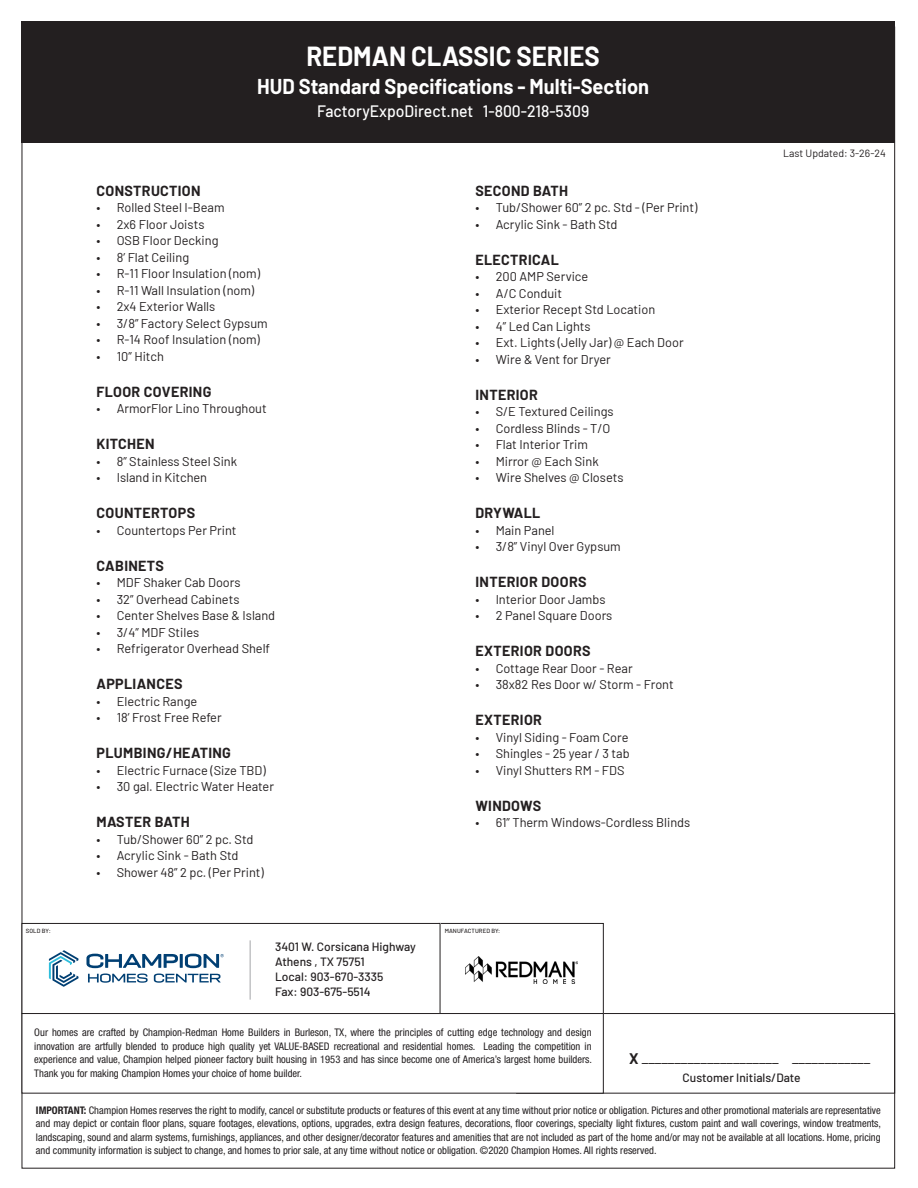
<style>
.page{position:relative;width:918px;height:1188px;background:#fff}
.page>*{position:absolute;margin:0;border:0;box-sizing:border-box;transform-origin:0 0}
.t1{font:700 27px "Barlow";color:#fff;scale:.95 1}
.t2{font:700 21px "Barlow";color:#fff;scale:.95 1}
.t3{font:500 16.5px "Barlow";color:#fff;scale:.95 1}
.t4{font:15px "Barlow";color:#231f20}
.Headers{font:700 14.25px "Barlow";letter-spacing:.025em;color:#231f20}
.t5{font:12.75px "Barlow";color:#231f20}
.t6{font:500 12px "Barlow";color:#231f20}
.heading_new{font:condensed 10.5px/13.5px "Helvetica Neue LT Std";color:#231f20;text-align:justify}
.t7{font:10.5px "Barlow";color:#231f20}
.t8{font:500 6px "Barlow";letter-spacing:.01em;color:#231f20}
.s1{font-weight:700}
</style>
<div class="page">
<div style="left:438px;top:923px;width:166px;height:91px;border:1px solid #231f20"></div>
<div style="left:22px;top:923px;width:418px;height:91px;border:1px solid #231f20"></div>
<div style="left:22px;top:21px;width:873px;height:122px;background:#231f20"></div>
<hr style="left:250px;top:940px;width:1px;height:60px;background:#a4a5a9">
<div style="left:516px;top:1013px;width:379px;height:81px;border:1px solid #231f20"></div>
<svg style="left:49px;top:950px;width:30px;height:37px"></svg>
<svg style="left:86px;top:954px;width:92px;height:14px"></svg>
<hr style="left:180px;top:954px;width:3px;height:14px;background:#003f73">
<svg style="left:185px;top:954px;width:39px;height:14px"></svg>
<svg style="left:88px;top:974px;width:60px;height:9px"></svg>
<svg style="left:154px;top:974px;width:67px;height:9px"></svg>
<img style="left:465px;top:957px;width:112px;height:26px">
<div style="left:22px;top:1014px;width:581px;height:79px;background:#fff"></div>
<div style="left:22px;top:1013px;width:582px;height:81px;border:1px solid #231f20"></div>
<p class="t1" style="left:306px;top:36px;width:310px">REDMAN CLASSIC SERIES</p>
<p class="t2" style="left:257px;top:71px;width:414px">HUD Standard Specifications - Multi-Section</p>
<p class="t3" style="left:317px;top:99px;width:288px">FactoryExpoDirect.net 1-800-218-5309</p>
<p class="Headers" style="left:96px;top:180px;width:106px">CONSTRUCTION</p>
<p class="t5" style="left:96px;top:198px;width:130px">• Rolled Steel I-Beam</p>
<p class="t5" style="left:96px;top:215px;width:109px">• 2x6 Floor Joists</p>
<p class="t5" style="left:96px;top:231px;width:124px">• OSB Floor Decking</p>
<p class="t5" style="left:96px;top:248px;width:94px">• 8’ Flat Ceiling</p>
<p class="t5" style="left:96px;top:264px;width:165px">• R-11 Floor Insulation (nom)</p>
<p class="t5" style="left:96px;top:281px;width:159px">• R-11 Wall Insulation (nom)</p>
<p class="t5" style="left:96px;top:297px;width:120px">• 2x4 Exterior Walls</p>
<p class="t5" style="left:96px;top:314px;width:173px">• 3/8” Factory Select Gypsum</p>
<p class="t5" style="left:96px;top:330px;width:165px">• R-14 Roof Insulation (nom)</p>
<p class="t5" style="left:96px;top:347px;width:69px">• 10” Hitch</p>
<p class="Headers" style="left:96px;top:381px;width:117px">FLOOR COVERING</p>
<p class="t5" style="left:96px;top:399px;width:172px">• ArmorFlor Lino Throughout</p>
<p class="Headers" style="left:96px;top:433px;width:60px">KITCHEN</p>
<p class="t5" style="left:96px;top:452px;width:142px">• 8” Stainless Steel Sink</p>
<p class="t5" style="left:96px;top:468px;width:112px">• Island in Kitchen</p>
<p class="Headers" style="left:96px;top:502px;width:100px">COUNTERTOPS</p>
<p class="t5" style="left:96px;top:521px;width:142px">• Countertops Per Print</p>
<p class="Headers" style="left:96px;top:555px;width:69px">CABINETS</p>
<p class="t5" style="left:96px;top:573px;width:146px">• MDF Shaker Cab Doors</p>
<p class="t5" style="left:96px;top:590px;width:144px">• 32” Overhead Cabinets</p>
<p class="t5" style="left:96px;top:606px;width:180px">• Center Shelves Base &amp; Island</p>
<p class="t5" style="left:96px;top:623px;width:104px">• 3/4” MDF Stiles</p>
<p class="t5" style="left:96px;top:639px;width:175px">• Refrigerator Overhead Shelf</p>
<p class="Headers" style="left:96px;top:673px;width:88px">APPLIANCES</p>
<p class="t5" style="left:96px;top:692px;width:102px">• Electric Range</p>
<p class="t5" style="left:96px;top:708px;width:127px">• 18’ Frost Free Refer</p>
<p class="Headers" style="left:96px;top:742px;width:136px">PLUMBING/HEATING</p>
<p class="t5" style="left:96px;top:761px;width:171px">• Electric Furnace (Size TBD)</p>
<p class="t5" style="left:96px;top:777px;width:179px">• 30 gal. Electric Water Heater</p>
<p class="Headers" style="left:96px;top:811px;width:95px">MASTER BATH</p>
<p class="t5" style="left:96px;top:830px;width:158px">• Tub/Shower 60” 2 pc. Std</p>
<p class="t5" style="left:96px;top:846px;width:144px">• Acrylic Sink - Bath Std</p>
<p class="t5" style="left:96px;top:863px;width:169px">• Shower 48” 2 pc. (Per Print)</p>
<p class="Headers" style="left:475px;top:180px;width:94px">SECOND BATH</p>
<p class="t5" style="left:475px;top:198px;width:224px">• Tub/Shower 60” 2 pc. Std - (Per Print)</p>
<p class="t5" style="left:475px;top:215px;width:144px">• Acrylic Sink - Bath Std</p>
<p class="Headers" style="left:475px;top:249px;width:85px">ELECTRICAL</p>
<p class="t5" style="left:475px;top:267px;width:114px">• 200 AMP Service</p>
<p class="t5" style="left:475px;top:284px;width:88px">• A/C Conduit</p>
<p class="t5" style="left:475px;top:300px;width:181px">• Exterior Recept Std Location</p>
<p class="t5" style="left:475px;top:317px;width:117px">• 4” Led Can Lights</p>
<p class="t5" style="left:475px;top:333px;width:210px">• Ext. Lights (Jelly Jar) @ Each Door</p>
<p class="t5" style="left:475px;top:350px;width:137px">• Wire &amp; Vent for Dryer</p>
<p class="Headers" style="left:475px;top:384px;width:64px">INTERIOR</p>
<p class="t5" style="left:475px;top:402px;width:140px">• S/E Textured Ceilings</p>
<p class="t5" style="left:475px;top:419px;width:137px">• Cordless Blinds - T/O</p>
<p class="t5" style="left:475px;top:435px;width:114px">• Flat Interior Trim</p>
<p class="t5" style="left:475px;top:452px;width:125px">• Mirror @ Each Sink</p>
<p class="t5" style="left:475px;top:468px;width:150px">• Wire Shelves @ Closets</p>
<p class="Headers" style="left:475px;top:502px;width:66px">DRYWALL</p>
<p class="t5" style="left:475px;top:521px;width:81px">• Main Panel</p>
<p class="t5" style="left:475px;top:537px;width:147px">• 3/8” Vinyl Over Gypsum</p>
<p class="Headers" style="left:475px;top:571px;width:113px">INTERIOR DOORS</p>
<p class="t5" style="left:475px;top:590px;width:132px">• Interior Door Jambs</p>
<p class="t5" style="left:475px;top:606px;width:138px">• 2 Panel Square Doors</p>
<p class="Headers" style="left:475px;top:640px;width:117px">EXTERIOR DOORS</p>
<p class="t5" style="left:475px;top:659px;width:159px">• Cottage Rear Door - Rear</p>
<p class="t5" style="left:475px;top:675px;width:200px">• 38x82 Res Door w/ Storm - Front</p>
<p class="Headers" style="left:475px;top:709px;width:68px">EXTERIOR</p>
<p class="t5" style="left:475px;top:728px;width:155px">• Vinyl Siding - Foam Core</p>
<p class="t5" style="left:475px;top:744px;width:156px">• Shingles - 25 year / 3 tab</p>
<p class="t5" style="left:475px;top:761px;width:151px">• Vinyl Shutters RM - FDS</p>
<p class="Headers" style="left:475px;top:795px;width:67px">WINDOWS</p>
<p class="t5" style="left:475px;top:813px;width:216px">• 61” Therm Windows-Cordless Blinds</p>
<p class="t8" style="left:26px;top:926px;width:26px">SOLD BY:</p>
<p class="t8" style="left:445px;top:926px;width:57px">MANUFACTURED BY:</p>
<p class="t6" style="left:275px;top:938px;width:142px">3401 W. Corsicana Highway</p>
<p class="t6" style="left:275px;top:953px;width:91px">Athens , TX 75751</p>
<p class="t6" style="left:275px;top:968px;width:110px">Local: 903-670-3335</p>
<p class="t6" style="left:275px;top:983px;width:97px">Fax: 903-675-5514</p>
<p class="t7" style="left:783px;top:145px;width:104px">Last Updated: 3-26-24</p>
<p class="heading_new" style="left:34px;top:1026px;width:559px">Our homes are crafted by Champion-Redman Home Builders in Burleson, TX, where the principles of cutting edge technology and design innovation are artfully blended to produce high quality yet VALUE-BASED recreational and residential homes. Leading the competition in experience and value, Champion helped pioneer factory built housing in 1953 and has since become one of America’s largest home builders.<br>Thank you for making Champion Homes your choice of home builder.</p>
<p class="t4" style="left:629px;top:1048px;width:243px"><span class="s1">X</span> _____________________ ____________</p>
<p class="t6" style="left:683px;top:1069px;width:119px">Customer Initials/Date</p>
<p class="heading_new" style="left:36px;top:1103px;width:847px"><span class="s1">IMPORTANT:</span> Champion Homes reserves the right to modify, cancel or substitute products or features of this event at any time without prior notice or obligation. Pictures and other promotional materials are representative and may depict or contain floor plans, square footages, elevations, options, upgrades, extra design features, decorations, floor coverings, specialty light fixtures, custom paint and wall coverings, window treatments, landscaping, sound and alarm systems, furnishings, appliances, and other designer/decorator features and amenities that are not included as part of the home and/or may not be available at all locations. Home, pricing and community information is subject to change, and homes to prior sale, at any time without notice or obligation. ©2020 Champion Homes. All rights reserved.</p>
</div>
